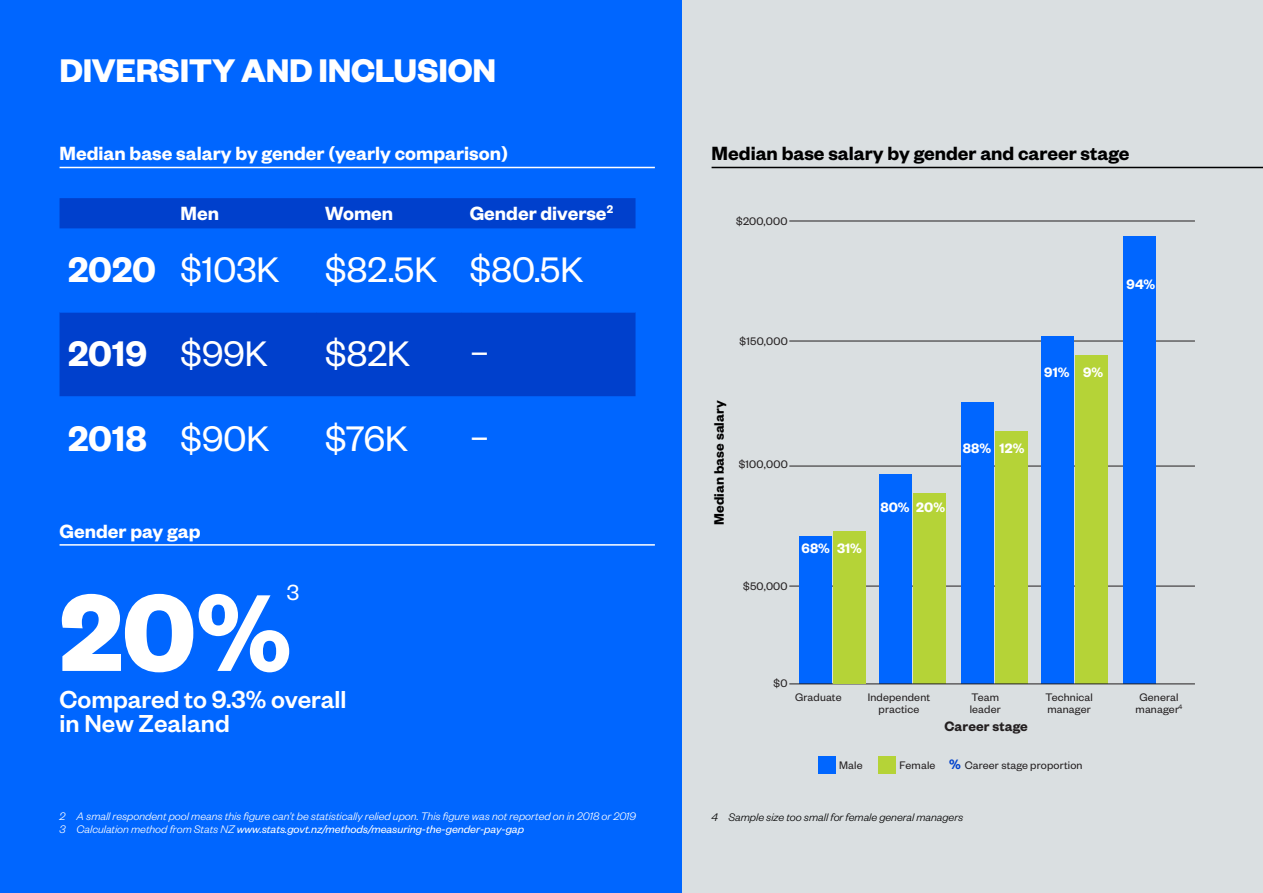
<style>
.page{position:relative;width:1263px;height:893px;background:#fff}
.page>*{position:absolute;margin:0;border:0;box-sizing:border-box;transform-origin:0 0}
.Stat_large{font:700 120px "Founders Grotesk";color:#fff}
.Stat_small{font:39px "Founders Grotesk";color:#fff}
.Stat_large_text{font:600 39px "Founders Grotesk";color:#fff}
.header_1{font:700 36px "Founders Grotesk";letter-spacing:-.01em;color:#fff}
.Stat_large_text-2{font:500 27px/24px "Founders Grotesk";color:#fff}
.Stat_large-2{font:24px "Founders Grotesk";color:#fff}
.header_2{font:600 21px "Founders Grotesk";color:#fff}
.header_2-2{font:600 21px "Founders Grotesk";color:#000}
.t1{font:600 15px "Founders Grotesk";letter-spacing:.01em;color:#fff}
.t2{font:600 15px "Founders Grotesk";letter-spacing:.005em;color:#000}
.t3{font:600 15px "Founders Grotesk";letter-spacing:.01em;color:#231f20}
.t4{font:12px/12px "Founders Grotesk";letter-spacing:.015em;color:#231f20;text-align:center}
.footnote{font:italic 300 12px "Founders Grotesk";color:#fff}
.footnote-2{font:italic 12px "Founders Grotesk";color:#fff}
.footnote-3{font:italic 300 12px "Founders Grotesk";color:#000}
.s1{font-weight:300}
.s2{font-weight:600;font-size:15px;color:#0041cd}
</style>
<div class="page">
<div style="left:682px;top:0;width:581px;height:893px;background:#dadfe1"></div>
<div style="left:0;top:0;width:682px;height:893px;background:#06f"></div>
<hr style="left:60px;top:167px;width:595px;height:1px;background:#fff">
<hr style="left:60px;top:544px;width:595px;height:2px;background:#fff">
<hr style="left:711px;top:167px;width:552px;height:1px;background:#000">
<svg style="left:60px;top:198px;width:575px;height:198px;fill:#0040cc"></svg>
<hr style="left:60px;top:312px;width:112px;height:1px;background:#06f">
<hr style="left:172px;top:312px;width:145px;height:1px;background:#06f">
<hr style="left:317px;top:312px;width:144px;height:1px;background:#06f">
<hr style="left:461px;top:312px;width:174px;height:1px;background:#06f">
<hr style="left:789px;top:586px;width:406px;height:1px;background:#231f20">
<hr style="left:789px;top:466px;width:406px;height:1px;background:#231f20">
<hr style="left:789px;top:341px;width:406px;height:1px;background:#231f20">
<hr style="left:789px;top:221px;width:406px;height:1px;background:#231f20">
<div style="left:1123px;top:236px;width:32px;height:448px;background:#06f"></div>
<div style="left:1042px;top:336px;width:32px;height:348px;background:#06f"></div>
<div style="left:961px;top:403px;width:33px;height:281px;background:#06f"></div>
<div style="left:880px;top:474px;width:32px;height:210px;background:#06f"></div>
<div style="left:800px;top:536px;width:32px;height:148px;background:#06f"></div>
<div style="left:1076px;top:355px;width:32px;height:329px;background:#b5d337"></div>
<div style="left:995px;top:431px;width:32px;height:253px;background:#b5d337"></div>
<div style="left:914px;top:493px;width:32px;height:191px;background:#b5d337"></div>
<hr style="left:789px;top:684px;width:406px;height:1px;background:#231f20">
<div style="left:818px;top:756px;width:17px;height:18px;background:#06f"></div>
<div style="left:878px;top:756px;width:18px;height:18px;background:#b5d337"></div>
<div style="left:833px;top:531px;width:32px;height:153px;background:#b5d337"></div>
<p class="header_1" style="left:60px;top:48px;width:438px">DIVERSITY AND INCLUSION</p>
<p class="header_2" style="left:60px;top:140px;width:450px">Median base salary by gender (yearly comparison)</p>
<p class="header_2" style="left:180px;top:200px;width:40px">Men</p>
<p class="header_2" style="left:325px;top:200px;width:70px">Women</p>
<p class="header_2" style="left:470px;top:200px;width:145px">Gender diverse<sup>2</sup></p>
<p class="Stat_large_text" style="left:68px;top:245px;width:90px">2020</p>
<p class="Stat_small" style="left:180px;top:246px;width:100px">$103K</p>
<p class="Stat_small" style="left:325px;top:246px;width:114px">$82.5K</p>
<p class="Stat_small" style="left:470px;top:246px;width:115px">$80.5K</p>
<p class="Stat_large_text" style="left:68px;top:329px;width:81px">2019</p>
<p class="Stat_small" style="left:180px;top:330px;width:89px">$99K</p>
<p class="Stat_small" style="left:325px;top:330px;width:86px">$82K</p>
<p class="Stat_large_text" style="left:68px;top:413px;width:80px">2018</p>
<p class="Stat_small" style="left:180px;top:414px;width:90px">$90K</p>
<p class="Stat_small" style="left:325px;top:414px;width:84px">$76K</p>
<p class="header_2" style="left:60px;top:518px;width:142px">Gender pay gap</p>
<p class="Stat_large-2" style="left:287px;top:578px;width:14px">3</p>
<p class="Stat_large" style="left:60px;top:556px;width:234px">20%</p>
<p class="Stat_large_text-2" style="left:60px;top:686px;width:288px">Compared to 9.3% overall in New Zealand</p>
<p class="Stat_small" style="left:470px;top:330px;width:21px">–</p>
<p class="Stat_small" style="left:470px;top:414px;width:21px">–</p>
<p class="footnote" style="left:60px;top:809px;width:578px">2 A small respondent pool means this figure can’t be statistically relied upon. This figure was not reported on in 2018 or 2019</p>
<p class="footnote-2" style="left:60px;top:822px;width:466px"><span class="s1">3 Calculation method from Stats NZ</span> www.stats.govt.nz/methods/measuring-the-gender-pay-gap</p>
<p class="header_2-2" style="left:711px;top:140px;width:419px">Median base salary by gender and career stage</p>
<p class="t4" style="left:736px;top:215px;width:53px">$200,000</p>
<p class="t4" style="left:740px;top:334px;width:50px">$150,000</p>
<p class="t2" style="left:709px;top:525px;width:126px;rotate:-90deg">Median base salary</p>
<p class="t4" style="left:739px;top:457px;width:51px">$100,000</p>
<p class="t4" style="left:743px;top:580px;width:46px">$50,000</p>
<p class="t1" style="left:801px;top:538px;width:30px">68%</p>
<p class="t1" style="left:837px;top:539px;width:26px">31%</p>
<p class="t1" style="left:963px;top:439px;width:63px">88% 12%</p>
<p class="t1" style="left:880px;top:497px;width:66px">80% 20%</p>
<p class="t1" style="left:1044px;top:362px;width:27px">91%</p>
<p class="t1" style="left:1083px;top:362px;width:22px">9%</p>
<p class="t1" style="left:1126px;top:275px;width:30px">94%</p>
<p class="t4" style="left:774px;top:677px;width:15px">$0</p>
<p class="t4" style="left:795px;top:691px;width:48px">Graduate</p>
<p class="t4" style="left:868px;top:691px;width:64px">Independent practice</p>
<p class="t4" style="left:970px;top:691px;width:32px;text-align:left">Team leader</p>
<p class="t4" style="left:1045px;top:691px;width:49px;text-align:left">Technical manager</p>
<p class="t4" style="left:1135px;top:691px;width:48px">General manager<sup>4</sup></p>
<p class="t3" style="left:944px;top:717px;width:85px">Career stage</p>
<p class="t4" style="left:839px;top:759px;width:25px">Male</p>
<p class="t4" style="left:900px;top:759px;width:184px">Female <span class="s2">%</span> Career stage proportion</p>
<p class="footnote-3" style="left:711px;top:810px;width:253px">4 Sample size too small for female general managers</p>
</div>
